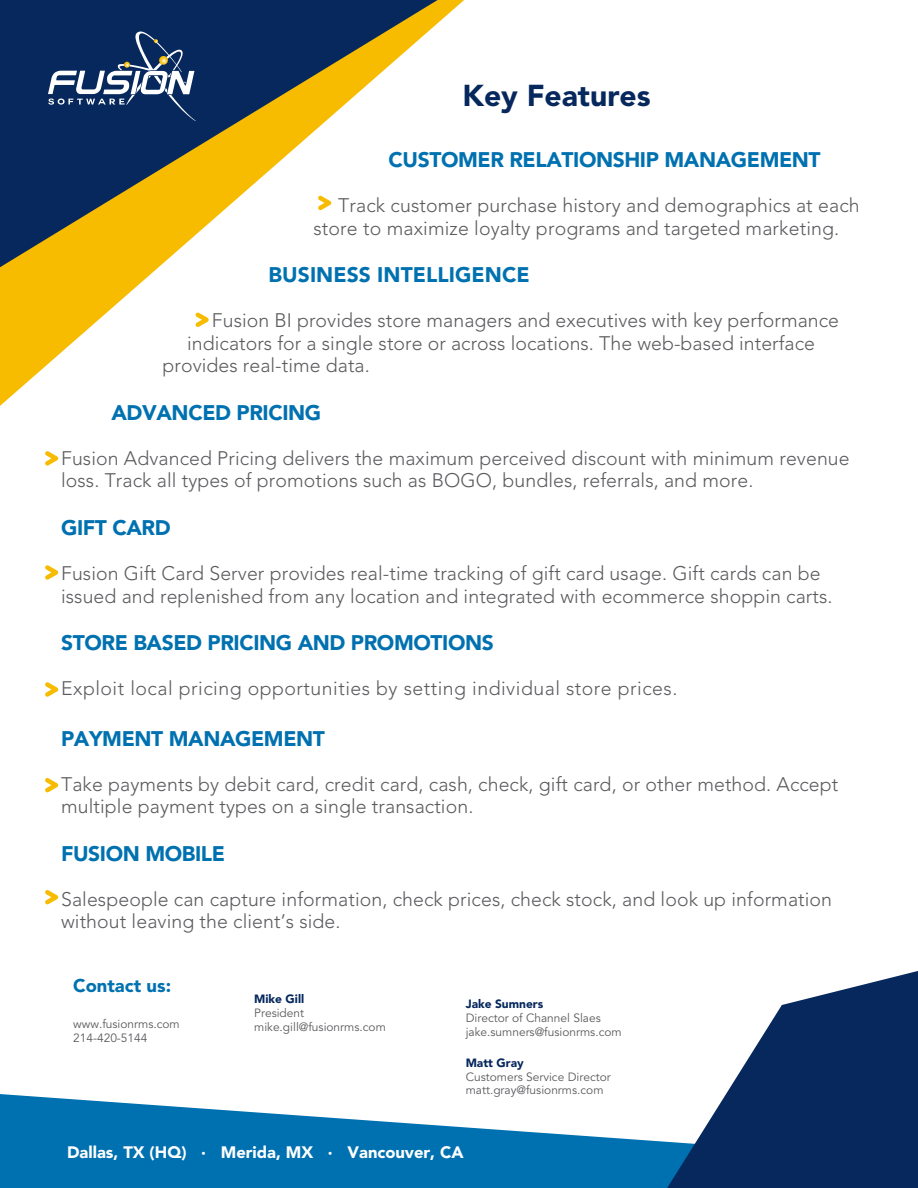
<style>
.page{position:relative;width:918px;height:1188px;background:#fff}
.page>*{position:absolute;margin:0;border:0;box-sizing:border-box;transform-origin:0 0}
.t1{font:900 30px "Avenir LT Std";color:#06285d}
.t2{font:900 21px "Avenir LT Std";letter-spacing:-.02em;color:#0071b0}
.t3{font:900 21px "Avenir LT Std";letter-spacing:.005em;color:#0071b0}
.t4{font:300 19.5px/22.5px "Avenir LT Std";letter-spacing:.005em;color:#5b5b5f}
.t5{font:300 19.5px "Avenir LT Std";letter-spacing:.025em;color:#5b5b5f}
.t6{font:900 18.45px "Avenir LT Std";color:#0071b0}
.t7{font:900 16.5px "Avenir LT Std";color:#fff}
.t8{font:12px/13.8px "Avenir LT Std";color:#5b5b5f}
.t9{font:900 12px "Avenir LT Std";color:#06285d}
</style>
<div class="page">
<svg style="left:45px;top:451px;width:13px;height:15px"></svg>
<svg style="left:45px;top:565px;width:13px;height:15px"></svg>
<svg style="left:45px;top:682px;width:13px;height:15px"></svg>
<svg style="left:45px;top:778px;width:13px;height:14px"></svg>
<svg style="left:45px;top:890px;width:13px;height:14px"></svg>
<svg style="left:0;top:1094px;width:667px;height:94px;fill:#0071b0"></svg>
<svg style="left:0;top:0;width:464px;height:406px"></svg>
<svg style="left:0;top:0;width:438px;height:267px"></svg>
<svg style="left:667px;top:971px;width:251px;height:217px;fill:#06285d"></svg>
<svg style="left:48px;top:31px;width:148px;height:90px;background:#324d78"></svg>
<h1 class="t1" style="left:462px;top:77px;width:190px">Key Features</h1>
<p class="t2" style="left:389px;top:147px;width:434px">CUSTOMER RELATIONSHIP MANAGEMENT</p>
<p class="t4" style="left:314px;top:194px;width:548px;text-indent:25px">Track customer purchase history and demographics at each store to maximize loyalty programs and targeted marketing.</p>
<p class="t3" style="left:269px;top:262px;width:263px">BUSINESS INTELLIGENCE</p>
<p class="t4" style="left:212px;top:309px;width:629px">Fusion BI provides store managers and executives with key performance</p>
<p class="t4" style="left:187px;top:332px;width:629px">indicators for a single store or across locations. The web-based interface</p>
<p class="t4" style="left:163px;top:354px;width:209px">provides real-time data.</p>
<p class="t2" style="left:111px;top:400px;width:211px">ADVANCED PRICING</p>
<p class="t4" style="left:61px;top:447px;width:790px">Fusion Advanced Pricing delivers the maximum perceived discount with minimum revenue loss. Track all types of promotions such as BOGO, bundles, referrals, and more.</p>
<p class="t2" style="left:61px;top:515px;width:111px">GIFT CARD</p>
<p class="t4" style="left:61px;top:562px;width:773px">Fusion Gift Card Server provides real-time tracking of gift card usage. Gift cards can be issued and replenished from any location and integrated with ecommerce shoppin carts.</p>
<p class="t2" style="left:61px;top:630px;width:434px">STORE BASED PRICING AND PROMOTIONS</p>
<p class="t5" style="left:61px;top:677px;width:618px">Exploit local pricing opportunities by setting individual store prices.</p>
<p class="t2" style="left:61px;top:726px;width:265px">PAYMENT MANAGEMENT</p>
<p class="t4" style="left:61px;top:773px;width:779px">Take payments by debit card, credit card, cash, check, gift card, or other method. Accept multiple payment types on a single transaction.</p>
<p class="t2" style="left:61px;top:841px;width:165px">FUSION MOBILE</p>
<p class="t4" style="left:61px;top:888px;width:773px">Salespeople can capture information, check prices, check stock, and look up information without leaving the client’s side.</p>
<p class="t6" style="left:73px;top:975px;width:99px">Contact us:</p>
<p class="t8" style="left:73px;top:1017px;width:108px">www.fusionrms.com<br>214-420-5144</p>
<p class="t9" style="left:254px;top:992px;width:52px">Mike Gill</p>
<p class="t8" style="left:254px;top:1006px;width:133px">President mike.gill@fusionrms.com</p>
<p class="t9" style="left:466px;top:997px;width:79px">Jake Sumners</p>
<p class="t8" style="left:466px;top:1011px;width:158px">Director of Channel Slaes jake.sumners@fusionrms.com</p>
<p class="t9" style="left:466px;top:1055px;width:60px">Matt Gray</p>
<p class="t8" style="left:466px;top:1070px;width:147px">Customers Service Director matt.gray@fusionrms.com</p>
<p class="t7" style="left:67px;top:1142px;width:398px">Dallas, TX (HQ) · Merida, MX · Vancouver, CA</p>
</div>
